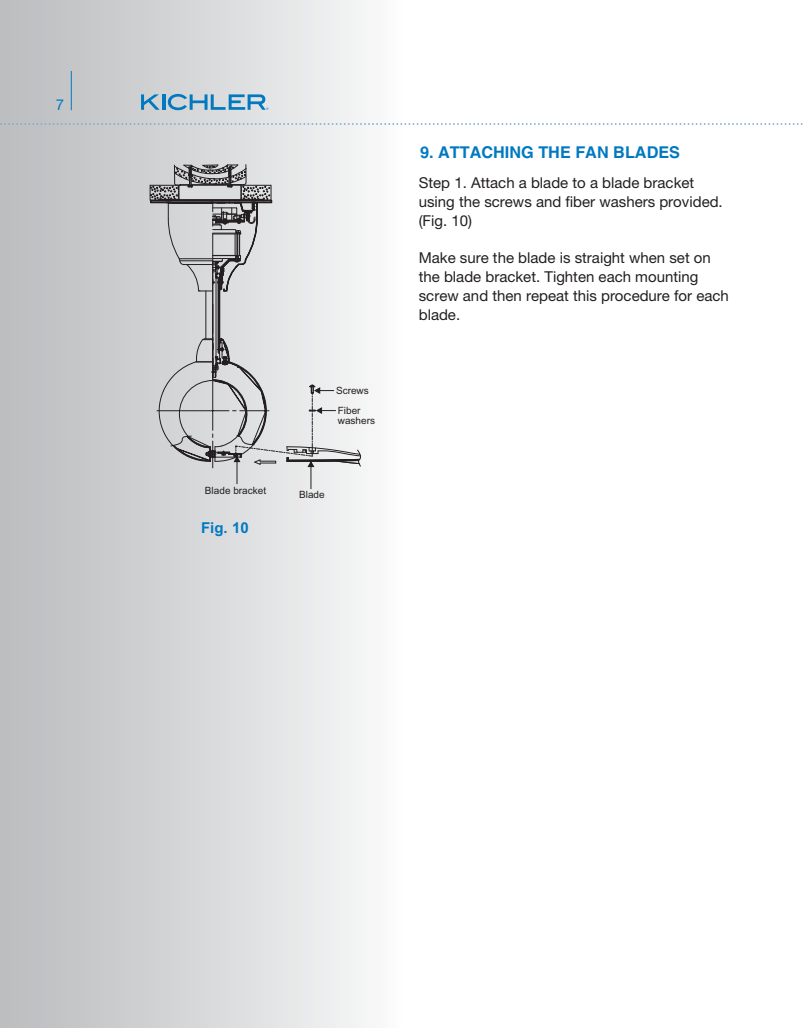
<style>
.page{position:relative;width:803px;height:1028px;background:#fff}
.page>*{position:absolute;margin:0;border:0;box-sizing:border-box;transform-origin:0 0}
.t1{font:700 16.25px "Helvetica";color:#0079c1}
.t2{font:15px/18.8px "Helvetica Neue LT Pro";color:#231f20}
.t3{font:700 15px "Arial";color:#0079c1}
.t4{font:15px "Helvetica Neue LT Pro";color:#0079c1}
.t5{font:10px/20px "Arial";color:#231f20}
</style>
<div class="page">
<div style="left:1px;top:0;width:400px;height:1028px;background:linear-gradient(to right,#b8babd,#f9f9fa)"></div>
<svg style="left:1px;top:123px;width:801px;height:2px"></svg>
<hr style="left:71px;top:71px;width:1px;height:39px;background:#0079c1">
<svg style="left:149px;top:164px;width:213px;height:325px;background:#d0d1d2"></svg>
<svg style="left:141px;top:94px;width:19px;height:16px"></svg>
<hr style="left:162px;top:94px;width:3px;height:16px;background:#0079c1">
<svg style="left:168px;top:94px;width:100px;height:16px;background:#85b5d1"></svg>
<p class="t4" style="left:56px;top:99px;width:10px">7</p>
<p class="t5" style="left:205px;top:481px;width:63px">Blade bracket</p>
<p class="t3" style="left:201px;top:518px;width:49px">Fig. 10</p>
<p class="t5" style="left:336px;top:381px;width:34px">Screws<br>Fiber</p>
<p class="t5" style="left:338px;top:411px;width:39px">washers</p>
<p class="t5" style="left:299px;top:485px;width:27px">Blade</p>
<p class="t1" style="left:420px;top:147px;width:262px">9. ATTACHING THE FAN BLADES</p>
<p class="t2" style="left:419px;top:176px;width:305px">Step 1. Attach a blade to a blade bracket using the screws and fiber washers provided. (Fig. 10)</p>
<p class="t2" style="left:419px;top:251px;width:312px">Make sure the blade is straight when set on the blade bracket. Tighten each mounting screw and then repeat this procedure for each blade.</p>
</div>
